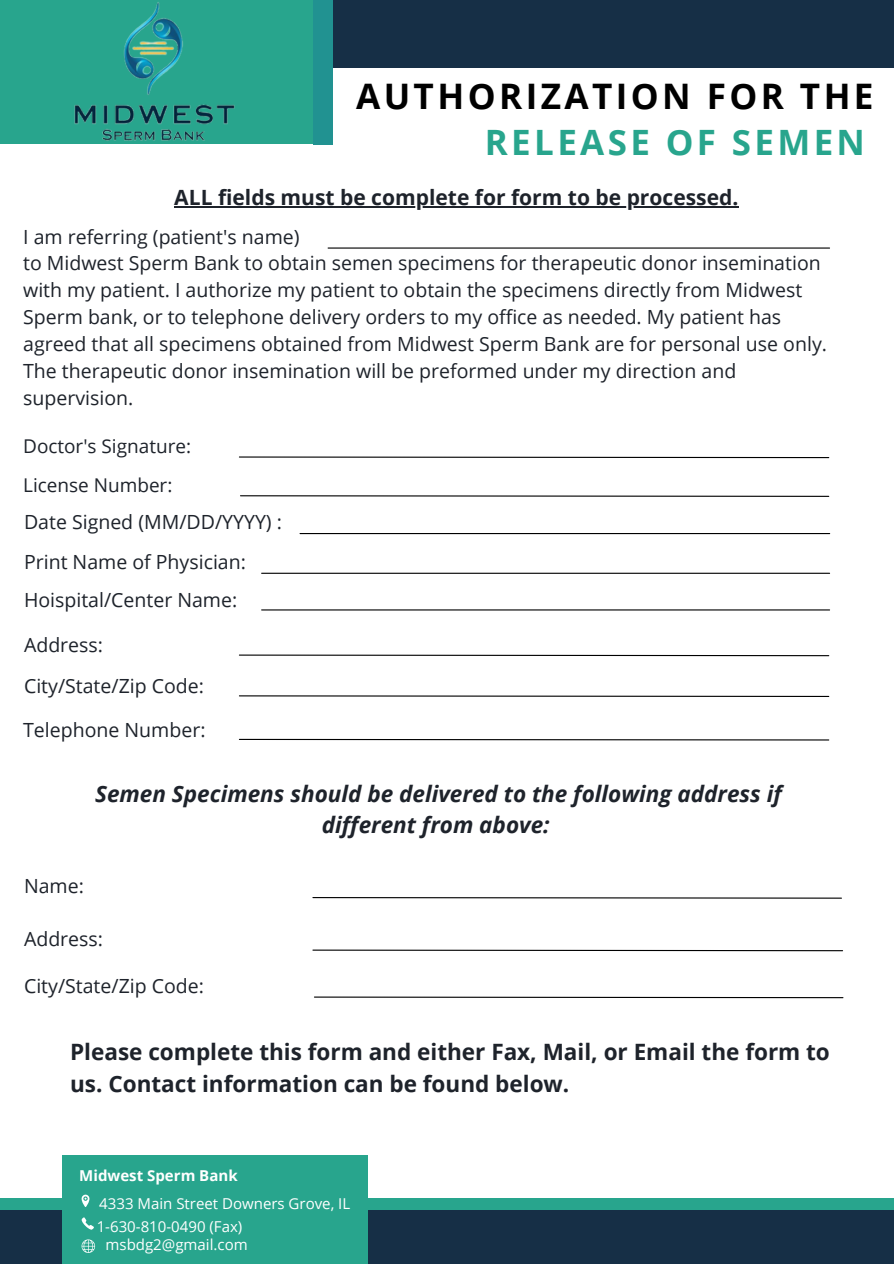
<style>
.page{position:relative;width:894px;height:1264px;background:#fff}
.page>*{position:absolute;margin:0;border:0;box-sizing:border-box;transform-origin:0 0}
.t1{font:700 35.1px "Open Sans";letter-spacing:.095em;color:#000}
.t2{font:700 34.95px "Open Sans";letter-spacing:.095em;color:#28a58d}
.t3{font:700 22.5px/31.5px "Open Sans";color:#1e232b}
.t4{font:italic 700 22.5px/31.5px "Open Sans";color:#1e232b;text-align:center}
.t5{font:700 21px "Open Sans";color:#1e232b}
.t6{font:19.5px/27px "Open Sans";color:#1e232b}
.t7{font:18.9px/38.1px "Open Sans";color:#1e232b}
.t8{font:15px/22.6px "Open Sans";color:#fff}
.t9{font:700 15px "Open Sans";color:#fff}
</style>
<div class="page">
<div style="left:332px;top:0;width:561px;height:68px;background:#162f46"></div>
<div style="left:0;top:0;width:322px;height:144px;background:#28a58d"></div>
<div style="left:313px;top:0;width:19px;height:144px;background:#219291"></div>
<div style="left:0;top:1208px;width:893px;height:55px;background:#162f46"></div>
<div style="left:0;top:1197px;width:893px;height:12px;background:#28a58d"></div>
<div style="left:62px;top:1155px;width:305px;height:108px;background:#28a58d"></div>
<svg style="left:82px;top:1194px;width:7px;height:12px"></svg>
<svg style="left:82px;top:1239px;width:13px;height:13px"></svg>
<svg style="left:82px;top:1217px;width:12px;height:12px"></svg>
<img style="left:74px;top:2px;width:161px;height:139px">
<hr style="left:328px;top:247px;width:501px;height:1px;background:#000">
<svg style="left:240px;top:495px;width:589px;height:2px"></svg>
<hr style="left:174px;top:206px;width:564px;height:1px;background:#1e232b">
<svg style="left:312px;top:949px;width:531px;height:2px"></svg>
<svg style="left:312px;top:897px;width:530px;height:2px"></svg>
<svg style="left:239px;top:456px;width:590px;height:2px"></svg>
<svg style="left:314px;top:996px;width:529px;height:2px"></svg>
<hr style="left:300px;top:533px;width:529px;height:1px;background:#000">
<hr style="left:261px;top:572px;width:568px;height:2px;background:#000">
<hr style="left:261px;top:609px;width:568px;height:1px;background:#000">
<svg style="left:239px;top:654px;width:590px;height:2px"></svg>
<svg style="left:239px;top:695px;width:590px;height:2px"></svg>
<svg style="left:238px;top:738px;width:591px;height:3px"></svg>
<h1 class="t1" style="left:356px;top:72px;width:519px">AUTHORIZATION FOR THE</h1>
<h2 class="t2" style="left:484px;top:117px;width:381px">RELEASE OF SEMEN</h2>
<p class="t5" style="left:174px;top:182px;width:565px">ALL fields must be complete for form to be processed.</p>
<p class="t6" style="left:23px;top:223px;width:278px">I am referring (patient's name)</p>
<p class="t6" style="left:23px;top:249px;width:805px">to Midwest Sperm Bank to obtain semen specimens for therapeutic donor insemination with my patient. I authorize my patient to obtain the specimens directly from Midwest Sperm bank, or to telephone delivery orders to my office as needed. My patient has agreed that all specimens obtained from Midwest Sperm Bank are for personal use only.<br>The therapeutic donor insemination will be preformed under my direction and supervision.</p>
<p class="t7" style="left:23px;top:427px;width:169px">Doctor's Signature:<br>License Number:</p>
<p class="t6" style="left:24px;top:502px;width:259px;line-height:39.8px">Date Signed (MM/DD/YYYY) :<br>Print Name of Physician:</p>
<p class="t6" style="left:24px;top:585px;width:215px">Hoispital/Center Name:</p>
<p class="t6" style="left:24px;top:623px;width:181px;line-height:41.5px">Address:<br>City/State/Zip Code:</p>
<p class="t6" style="left:23px;top:715px;width:184px">Telephone Number:</p>
<p class="t4" style="left:95px;top:777px;width:688px">Semen Specimens should be delivered to the following address if different from above:</p>
<p class="t6" style="left:24px;top:872px;width:61px">Name:</p>
<p class="t6" style="left:24px;top:924px;width:80px">Address:</p>
<p class="t6" style="left:24px;top:971px;width:181px">City/State/Zip Code:</p>
<p class="t3" style="left:70px;top:1035px;width:761px">Please complete this form and either Fax, Mail, or Email the form to us. Contact information can be found below.</p>
<p class="t9" style="left:79px;top:1164px;width:160px">Midwest Sperm Bank</p>
<p class="t8" style="left:97px;top:1191px;width:255px">4333 Main Street Downers Grove, IL<br>1-630-810-0490 (Fax)</p>
<p class="t8" style="left:105px;top:1232px;width:144px">msbdg2@gmail.com</p>
</div>
